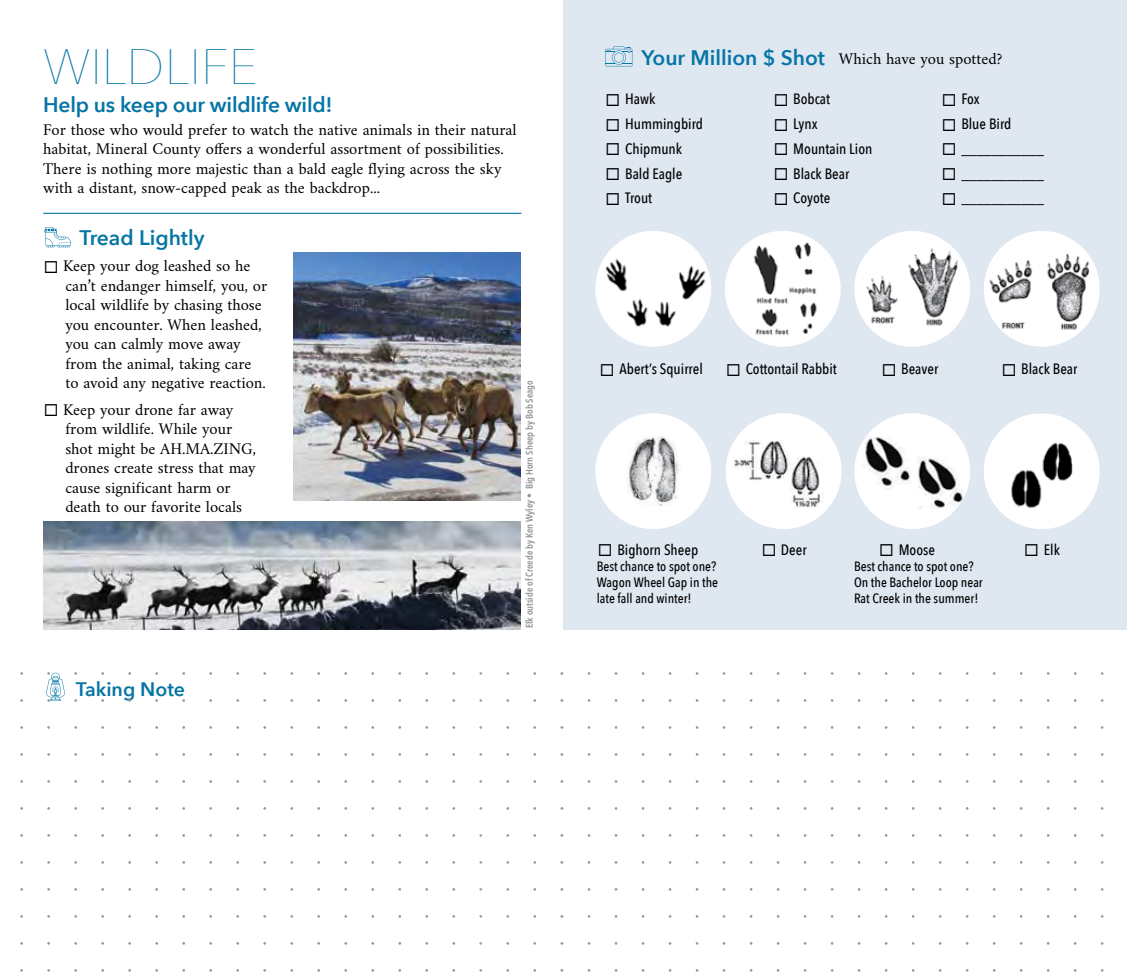
<style>
.page{position:relative;width:1127px;height:972px;background:#fff}
.page>*{position:absolute;margin:0;border:0;box-sizing:border-box;transform-origin:0 0}
.t1{font:200 49.5px "Avenir Next";color:#0675a5}
.t2{font:600 21px "Avenir Next";letter-spacing:-.01em;color:#0675a5}
.t3{font:600 19.5px "Avenir Next";color:#0675a5}
.t4{font:16.5px/19.5px "Amiri";color:#000}
.t5{font:500 15px "Avenir Next Condensed";color:#000}
.t6{font:500 13.5px/16.2px "Avenir Next Condensed";color:#000}
.t7{font:600 9.75px "Avenir Next Condensed";color:#969696}
</style>
<div class="page">
<div style="left:563px;top:0;width:563px;height:630px;background:#dfe7f1"></div>
<svg style="left:605px;top:46px;width:27px;height:20px"></svg>
<svg style="left:44px;top:227px;width:27px;height:20px"></svg>
<img style="left:595px;top:231px;width:116px;height:116px;border-radius:58px">
<img style="left:854px;top:231px;width:116px;height:116px;border-radius:58px">
<img style="left:983px;top:231px;width:116px;height:116px;border-radius:58px">
<img style="left:595px;top:413px;width:116px;height:116px;border-radius:58px">
<img style="left:724px;top:231px;width:116px;height:116px;border-radius:58px">
<img style="left:854px;top:413px;width:116px;height:116px;border-radius:58px">
<img style="left:725px;top:413px;width:116px;height:116px;border-radius:58px">
<img style="left:984px;top:414px;width:115px;height:115px">
<img style="left:293px;top:253px;width:227px;height:248px">
<img style="left:44px;top:522px;width:476px;height:108px">
<hr style="left:43px;top:213px;width:478px;height:1px;background:#0675a5">
<svg style="left:46px;top:672px;width:19px;height:30px"></svg>
<h1 class="t1" style="left:43px;top:25px;width:216px">WILDLIFE</h1>
<p class="t2" style="left:43px;top:87px;width:291px">Help us keep our wildlife wild!</p>
<p class="t4" style="left:43px;top:119px;width:475px">For those who would prefer to watch the native animals in their natural habitat, Mineral County offers a wonderful assortment of possibilities.<br>There is nothing more majestic than a bald eagle flying across the sky with a distant, snow-capped peak as the backdrop...</p>
<p class="t2" style="left:80px;top:220px;width:126px">Tread Lightly</p>
<p class="t4" style="left:65px;top:256px;width:203px;text-indent:-22px">◻ Keep your dog leashed so he can’t endanger himself, you, or local wildlife by chasing those you encounter. When leashed, you can calmly move away from the animal, taking care to avoid any negative reaction.</p>
<p class="t4" style="left:65px;top:399px;width:192px;text-indent:-22px">◻ Keep your drone far away from wildlife. While your shot might be AH.MA.ZING, drones create stress that may cause significant harm or death to our favorite locals</p>
<p class="t7" style="left:523px;top:628px;width:250px;rotate:-90deg">Elk outside of Creede by Ken Wyley • Big Horn Sheep by Bob Seago</p>
<p class="t3" style="left:76px;top:673px;width:111px">Taking Note</p>
<p class="t2" style="left:641px;top:39px;width:185px">Your Million $ Shot</p>
<p class="t4" style="left:838px;top:48px;width:165px">Which have you spotted?</p>
<p class="t5" style="left:605px;top:90px;width:51px">◻ Hawk</p>
<p class="t5" style="left:605px;top:115px;width:99px">◻ Hummingbird</p>
<p class="t5" style="left:605px;top:140px;width:78px">◻ Chipmunk</p>
<p class="t5" style="left:605px;top:164px;width:78px">◻ Bald Eagle</p>
<p class="t5" style="left:605px;top:189px;width:48px">◻ Trout</p>
<p class="t5" style="left:773px;top:90px;width:58px">◻ Bobcat</p>
<p class="t5" style="left:773px;top:115px;width:45px">◻ Lynx</p>
<p class="t5" style="left:773px;top:140px;width:100px">◻ Mountain Lion</p>
<p class="t5" style="left:773px;top:164px;width:77px">◻ Black Bear</p>
<p class="t5" style="left:773px;top:189px;width:58px">◻ Coyote</p>
<p class="t5" style="left:941px;top:90px;width:39px">◻ Fox</p>
<p class="t5" style="left:941px;top:115px;width:71px">◻ Blue Bird</p>
<p class="t5" style="left:941px;top:140px;width:104px">◻ ___________</p>
<p class="t5" style="left:941px;top:164px;width:104px">◻ ___________</p>
<p class="t5" style="left:941px;top:189px;width:104px">◻ ___________</p>
<p class="t5" style="left:600px;top:360px;width:104px">◻ Abert’s Squirrel</p>
<p class="t5" style="left:881px;top:360px;width:58px">◻ Beaver</p>
<p class="t5" style="left:1001px;top:360px;width:77px">◻ Black Bear</p>
<p class="t5" style="left:726px;top:360px;width:112px">◻ Cottontail Rabbit</p>
<p class="t5" style="left:597px;top:541px;width:102px">◻ Bighorn Sheep</p>
<p class="t5" style="left:761px;top:541px;width:46px">◻ Deer</p>
<p class="t6" style="left:596px;top:558px;width:123px">Best chance to spot one?<br>Wagon Wheel Gap in the late fall and winter!</p>
<p class="t5" style="left:879px;top:541px;width:58px">◻ Moose</p>
<p class="t6" style="left:853px;top:558px;width:130px">Best chance to spot one?<br>On the Bachelor Loop near<br>Rat Creek in the summer!</p>
<p class="t5" style="left:1024px;top:541px;width:37px">◻ Elk</p>
</div>
